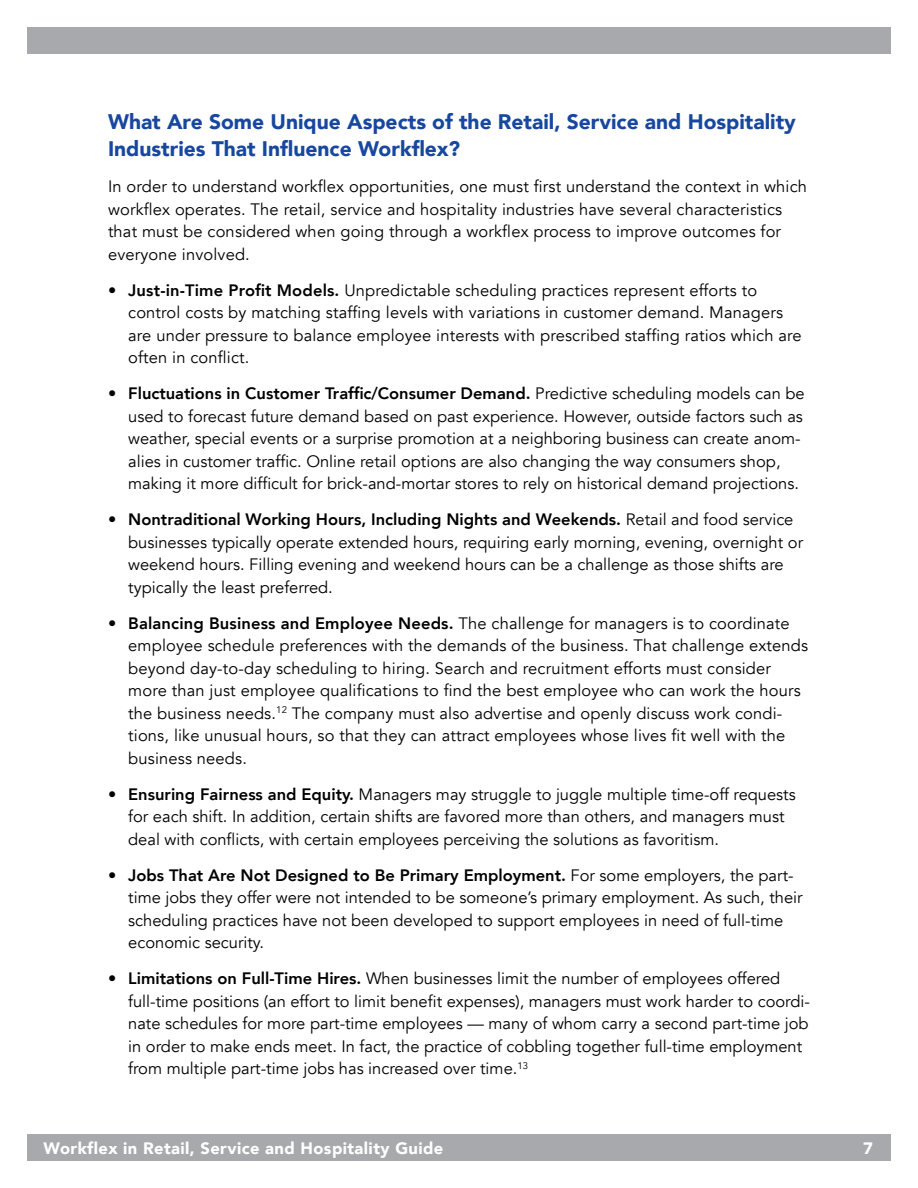
<style>
.page{position:relative;width:918px;height:1188px;background:#fff}
.page>*{position:absolute;margin:0;border:0;box-sizing:border-box;transform-origin:0 0}
.t1{font:900 21px/27px "Avenir";color:#17479e}
.t2{font:16.5px/22.5px "Avenir";color:#000}
.t3{font:900 16.5px "Avenir";letter-spacing:.025em;color:#fff}
.s1{font-weight:800}
</style>
<div class="page">
<div style="left:27px;top:1134px;width:864px;height:27px;background:#a7a9ac"></div>
<div style="left:27px;top:27px;width:864px;height:27px;background:#a7a9ac"></div>
<p class="t1" style="left:108px;top:108px;width:689px">What Are Some Unique Aspects of the Retail, Service and Hospitality<br>Industries That Influence Workflex?</p>
<p class="t2" style="left:108px;top:175px;width:700px">In order to understand workflex opportunities, one must first understand the context in which workflex operates. The retail, service and hospitality industries have several characteristics that must be considered when going through a workflex process to improve outcomes for everyone involved.</p>
<p class="t2" style="left:128px;top:279px;width:675px;text-indent:-20px">• <span class="s1">Just-in-Time Profit Models.</span> Unpredictable scheduling practices represent efforts to control costs by matching staffing levels with variations in customer demand. Managers are under pressure to balance employee interests with prescribed staffing ratios which are often in conflict.</p>
<p class="t2" style="left:128px;top:382px;width:678px;text-indent:-20px">• <span class="s1">Fluctuations in Customer Traffic/Consumer Demand.</span> Predictive scheduling models can be used to forecast future demand based on past experience. However, outside factors such as weather, special events or a surprise promotion at a neighboring business can create anom&shy;alies in customer traffic. Online retail options are also changing the way consumers shop, making it more difficult for brick-and-mortar stores to rely on historical demand projections.</p>
<p class="t2" style="left:128px;top:508px;width:676px;text-indent:-20px">• <span class="s1">Nontraditional Working Hours, Including Nights and Weekends.</span> Retail and food service businesses typically operate extended hours, requiring early morning, evening, overnight or weekend hours. Filling evening and weekend hours can be a challenge as those shifts are typically the least preferred.</p>
<p class="t2" style="left:128px;top:612px;width:681px;text-indent:-20px">• <span class="s1">Balancing Business and Employee Needs.</span> The challenge for managers is to coordinate employee schedule preferences with the demands of the business. That challenge extends beyond day-to-day scheduling to hiring. Search and recruitment efforts must consider more than just employee qualifications to find the best employee who can work the hours the business needs.<sup>12</sup> The company must also advertise and openly discuss work condi&shy;tions, like unusual hours, so that they can attract employees whose lives fit well with the business needs.</p>
<p class="t2" style="left:128px;top:783px;width:669px;text-indent:-20px">• <span class="s1">Ensuring Fairness and Equity.</span> Managers may struggle to juggle multiple time-off requests for each shift. In addition, certain shifts are favored more than others, and managers must deal with conflicts, with certain employees perceiving the solutions as favoritism.</p>
<p class="t2" style="left:128px;top:864px;width:676px;text-indent:-20px">• <span class="s1">Jobs That Are Not Designed to Be Primary Employment.</span> For some employers, the part&shy;time jobs they offer were not intended to be someone’s primary employment. As such, their scheduling practices have not been developed to support employees in need of full-time economic security.</p>
<p class="t2" style="left:128px;top:967px;width:683px;text-indent:-20px">• <span class="s1">Limitations on Full-Time Hires.</span> When businesses limit the number of employees offered full-time positions (an effort to limit benefit expenses), managers must work harder to coordi&shy;nate schedules for more part-time employees — many of whom carry a second part-time job in order to make ends meet. In fact, the practice of cobbling together full-time employment from multiple part-time jobs has increased over time.<sup>13</sup></p>
<p class="t3" style="left:44px;top:1134px;width:401px">Workflex in Retail, Service and Hospitality Guide</p>
<p class="t3" style="left:863px;top:1134px;width:11px">7</p>
</div>
